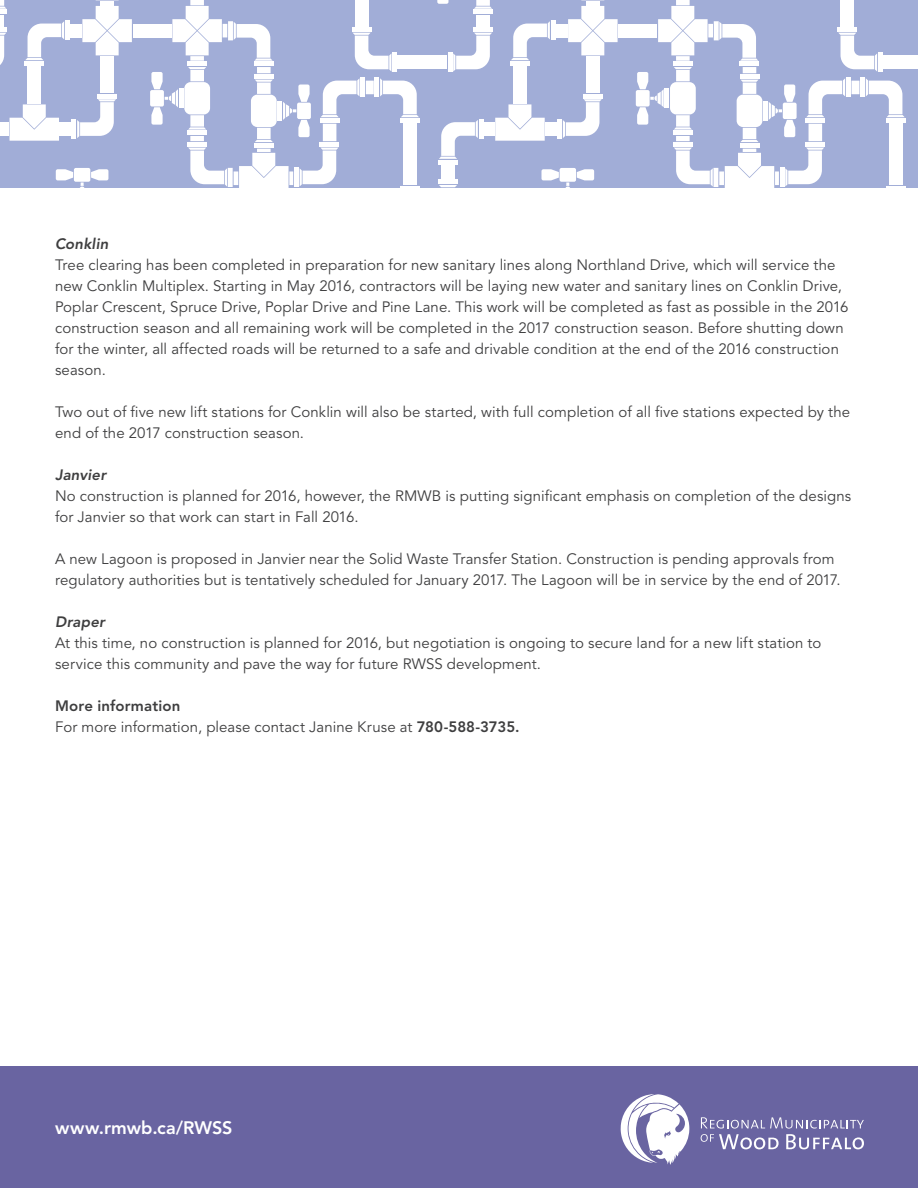
<style>
.page{position:relative;width:918px;height:1188px;background:#fff}
.page>*{position:absolute;margin:0;border:0;box-sizing:border-box;transform-origin:0 0}
.t1{font:800 18px "Avenir LT Std";letter-spacing:.005em;color:#fff}
.t2{font:15px/21px "Avenir LT Std";letter-spacing:.005em;color:#3e3e3f}
.t3{font:italic 800 15px "Avenir LT Std";letter-spacing:.015em;color:#3e3e3f}
.s1{font-weight:800}
</style>
<div class="page">
<div style="left:0;top:1066px;width:918px;height:122px;background:#6964a1"></div>
<div style="left:0;top:0;width:918px;height:188px;background:#a1add7"></div>
<svg style="left:852px;top:81px;width:7px;height:13px"></svg>
<div style="left:883px;top:56px;width:35px;height:13px;background:#fff"></div>
<div style="left:889px;top:124px;width:13px;height:61px;background:#fff"></div>
<div style="left:841px;top:0;width:13px;height:26px;background:#fff"></div>
<svg style="left:809px;top:124px;width:13px;height:17px"></svg>
<div style="left:780px;top:168px;width:5px;height:19px;background:#fff"></div>
<div style="left:806px;top:142px;width:19px;height:5px;background:#fff"></div>
<svg style="left:785px;top:148px;width:39px;height:38px"></svg>
<div style="left:846px;top:78px;width:5px;height:19px;background:#fff"></div>
<div style="left:806px;top:118px;width:19px;height:5px;background:#fff"></div>
<svg style="left:806px;top:78px;width:39px;height:39px"></svg>
<div style="left:860px;top:78px;width:5px;height:19px;background:#fff"></div>
<div style="left:886px;top:118px;width:19px;height:5px;background:#fff"></div>
<svg style="left:866px;top:78px;width:39px;height:39px"></svg>
<svg style="left:743px;top:67px;width:13px;height:6px"></svg>
<div style="left:740px;top:61px;width:19px;height:5px;background:#fff"></div>
<svg style="left:886px;top:186px;width:19px;height:2px"></svg>
<div style="left:878px;top:53px;width:5px;height:19px;background:#fff"></div>
<div style="left:838px;top:27px;width:19px;height:5px;background:#fff"></div>
<svg style="left:839px;top:33px;width:38px;height:38px"></svg>
<svg style="left:769px;top:85px;width:28px;height:52px"></svg>
<div style="left:763px;top:101px;width:5px;height:19px;background:#fff"></div>
<div style="left:740px;top:74px;width:19px;height:5px;background:#fff"></div>
<div style="left:740px;top:143px;width:19px;height:5px;background:#fff"></div>
<svg style="left:737px;top:80px;width:25px;height:62px"></svg>
<div style="left:484px;top:122px;width:11px;height:14px;background:#fff"></div>
<div style="left:545px;top:122px;width:11px;height:14px;background:#fff"></div>
<svg style="left:366px;top:81px;width:8px;height:13px"></svg>
<div style="left:398px;top:56px;width:49px;height:13px;background:#fff"></div>
<div style="left:403px;top:124px;width:14px;height:61px;background:#fff"></div>
<div style="left:441px;top:165px;width:14px;height:14px;background:#fff"></div>
<div style="left:586px;top:56px;width:14px;height:37px;background:#fff"></div>
<div style="left:355px;top:0;width:13px;height:26px;background:#fff"></div>
<svg style="left:323px;top:124px;width:13px;height:17px"></svg>
<div style="left:476px;top:15px;width:14px;height:11px;background:#fff"></div>
<div style="left:556px;top:24px;width:11px;height:13px;background:#fff"></div>
<div style="left:513px;top:67px;width:14px;height:37px;background:#fff"></div>
<div style="left:551px;top:21px;width:5px;height:19px;background:#fff"></div>
<div style="left:510px;top:61px;width:20px;height:5px;background:#fff"></div>
<svg style="left:511px;top:21px;width:39px;height:39px"></svg>
<div style="left:294px;top:168px;width:5px;height:19px;background:#fff"></div>
<div style="left:320px;top:142px;width:19px;height:5px;background:#fff"></div>
<svg style="left:300px;top:148px;width:38px;height:38px"></svg>
<div style="left:360px;top:78px;width:5px;height:19px;background:#fff"></div>
<div style="left:320px;top:118px;width:19px;height:5px;background:#fff"></div>
<svg style="left:321px;top:79px;width:38px;height:38px"></svg>
<div style="left:374px;top:78px;width:5px;height:19px;background:#fff"></div>
<div style="left:400px;top:118px;width:20px;height:5px;background:#fff"></div>
<svg style="left:380px;top:78px;width:39px;height:39px"></svg>
<svg style="left:257px;top:67px;width:14px;height:6px"></svg>
<div style="left:254px;top:61px;width:19px;height:5px;background:#fff"></div>
<hr style="left:400px;top:186px;width:20px;height:2px;background:#fff">
<div style="left:448px;top:53px;width:5px;height:19px;background:#fff"></div>
<div style="left:474px;top:27px;width:19px;height:5px;background:#fff"></div>
<svg style="left:453px;top:33px;width:39px;height:39px"></svg>
<div style="left:392px;top:53px;width:5px;height:19px;background:#fff"></div>
<div style="left:352px;top:27px;width:19px;height:5px;background:#fff"></div>
<svg style="left:353px;top:33px;width:38px;height:38px"></svg>
<hr style="left:479px;top:119px;width:4px;height:20px;background:#fff">
<hr style="left:438px;top:160px;width:20px;height:4px;background:#fff">
<svg style="left:439px;top:120px;width:39px;height:39px"></svg>
<div style="left:438px;top:179px;width:20px;height:5px;background:#fff"></div>
<svg style="left:439px;top:185px;width:18px;height:3px"></svg>
<div style="left:557px;top:120px;width:5px;height:19px;background:#fff"></div>
<div style="left:583px;top:94px;width:19px;height:5px;background:#fff"></div>
<svg style="left:563px;top:99px;width:39px;height:39px"></svg>
<svg style="left:437px;top:0;width:11px;height:4px"></svg>
<svg style="left:474px;top:0;width:18px;height:9px"></svg>
<div style="left:474px;top:9px;width:19px;height:5px;background:#fff"></div>
<svg style="left:283px;top:85px;width:28px;height:52px"></svg>
<div style="left:277px;top:101px;width:5px;height:19px;background:#fff"></div>
<div style="left:254px;top:74px;width:19px;height:5px;background:#fff"></div>
<div style="left:254px;top:143px;width:19px;height:5px;background:#fff"></div>
<svg style="left:251px;top:80px;width:26px;height:62px"></svg>
<svg style="left:541px;top:168px;width:53px;height:20px"></svg>
<svg style="left:495px;top:104px;width:50px;height:37px"></svg>
<svg style="left:568px;top:0;width:50px;height:55px"></svg>
<div style="left:618px;top:24px;width:39px;height:13px;background:#fff"></div>
<svg style="left:676px;top:136px;width:14px;height:5px"></svg>
<div style="left:673px;top:142px;width:19px;height:5px;background:#fff"></div>
<svg style="left:674px;top:148px;width:105px;height:40px"></svg>
<svg style="left:636px;top:72px;width:28px;height:53px"></svg>
<div style="left:664px;top:89px;width:5px;height:19px;background:#fff"></div>
<div style="left:673px;top:130px;width:19px;height:5px;background:#fff"></div>
<div style="left:673px;top:61px;width:19px;height:5px;background:#fff"></div>
<svg style="left:670px;top:67px;width:26px;height:63px"></svg>
<svg style="left:658px;top:0;width:100px;height:61px"></svg>
<div style="left:0;top:122px;width:9px;height:14px;background:#fff"></div>
<div style="left:60px;top:122px;width:11px;height:14px;background:#fff"></div>
<div style="left:100px;top:56px;width:14px;height:37px;background:#fff"></div>
<hr style="left:0;top:15px;width:4px;height:11px;background:#fff">
<div style="left:71px;top:24px;width:11px;height:13px;background:#fff"></div>
<div style="left:28px;top:67px;width:13px;height:37px;background:#fff"></div>
<div style="left:65px;top:21px;width:5px;height:19px;background:#fff"></div>
<div style="left:25px;top:61px;width:19px;height:5px;background:#fff"></div>
<svg style="left:25px;top:21px;width:39px;height:39px"></svg>
<svg style="left:0;top:27px;width:7px;height:38px"></svg>
<hr style="left:72px;top:120px;width:4px;height:19px;background:#fff">
<div style="left:97px;top:94px;width:20px;height:5px;background:#fff"></div>
<svg style="left:77px;top:99px;width:39px;height:39px"></svg>
<svg style="left:0;top:0;width:7px;height:14px"></svg>
<svg style="left:56px;top:168px;width:52px;height:20px"></svg>
<svg style="left:10px;top:104px;width:49px;height:37px"></svg>
<svg style="left:82px;top:0;width:50px;height:55px"></svg>
<div style="left:133px;top:24px;width:39px;height:13px;background:#fff"></div>
<svg style="left:190px;top:136px;width:14px;height:5px"></svg>
<div style="left:188px;top:142px;width:19px;height:5px;background:#fff"></div>
<svg style="left:188px;top:148px;width:105px;height:40px"></svg>
<svg style="left:150px;top:72px;width:28px;height:53px"></svg>
<div style="left:179px;top:89px;width:5px;height:19px;background:#fff"></div>
<div style="left:188px;top:130px;width:19px;height:5px;background:#fff"></div>
<div style="left:188px;top:61px;width:19px;height:5px;background:#fff"></div>
<svg style="left:184px;top:67px;width:26px;height:63px"></svg>
<svg style="left:172px;top:0;width:101px;height:61px"></svg>
<svg style="left:701px;top:1117px;width:163px;height:32px"></svg>
<svg style="left:621px;top:1094px;width:68px;height:71px"></svg>
<p class="t3" style="left:55px;top:235px;width:55px">Conklin</p>
<p class="t2" style="left:55px;top:255px;width:795px">Tree clearing has been completed in preparation for new sanitary lines along Northland Drive, which will service the new Conklin Multiplex. Starting in May 2016, contractors will be laying new water and sanitary lines on Conklin Drive, Poplar Crescent, Spruce Drive, Poplar Drive and Pine Lane. This work will be completed as fast as possible in the 2016 construction season and all remaining work will be completed in the 2017 construction season. Before shutting down for the winter, all affected roads will be returned to a safe and drivable condition at the end of the 2016 construction season.</p>
<p class="t2" style="left:55px;top:402px;width:797px">Two out of five new lift stations for Conklin will also be started, with full completion of all five stations expected by the end of the 2017 construction season.</p>
<p class="t3" style="left:55px;top:466px;width:53px">Janvier</p>
<p class="t2" style="left:55px;top:486px;width:798px">No construction is planned for 2016, however, the RMWB is putting significant emphasis on completion of the designs for Janvier so that work can start in Fall 2016.</p>
<p class="t2" style="left:55px;top:549px;width:787px">A new Lagoon is proposed in Janvier near the Solid Waste Transfer Station. Construction is pending approvals from regulatory authorities but is tentatively scheduled for January 2017. The Lagoon will be in service by the end of 2017.</p>
<p class="t3" style="left:55px;top:613px;width:51px">Draper</p>
<p class="t2" style="left:55px;top:633px;width:768px">At this time, no construction is planned for 2016, but negotiation is ongoing to secure land for a new lift station to service this community and pave the way for future RWSS development.</p>
<p class="t2" style="left:55px;top:696px;width:466px"><span class="s1">More information<br></span>For more information, please contact Janine Kruse at <span class="s1">780-588-3735.</span></p>
<p class="t1" style="left:55px;top:1117px;width:179px">www.rmwb.ca/RWSS</p>
</div>
